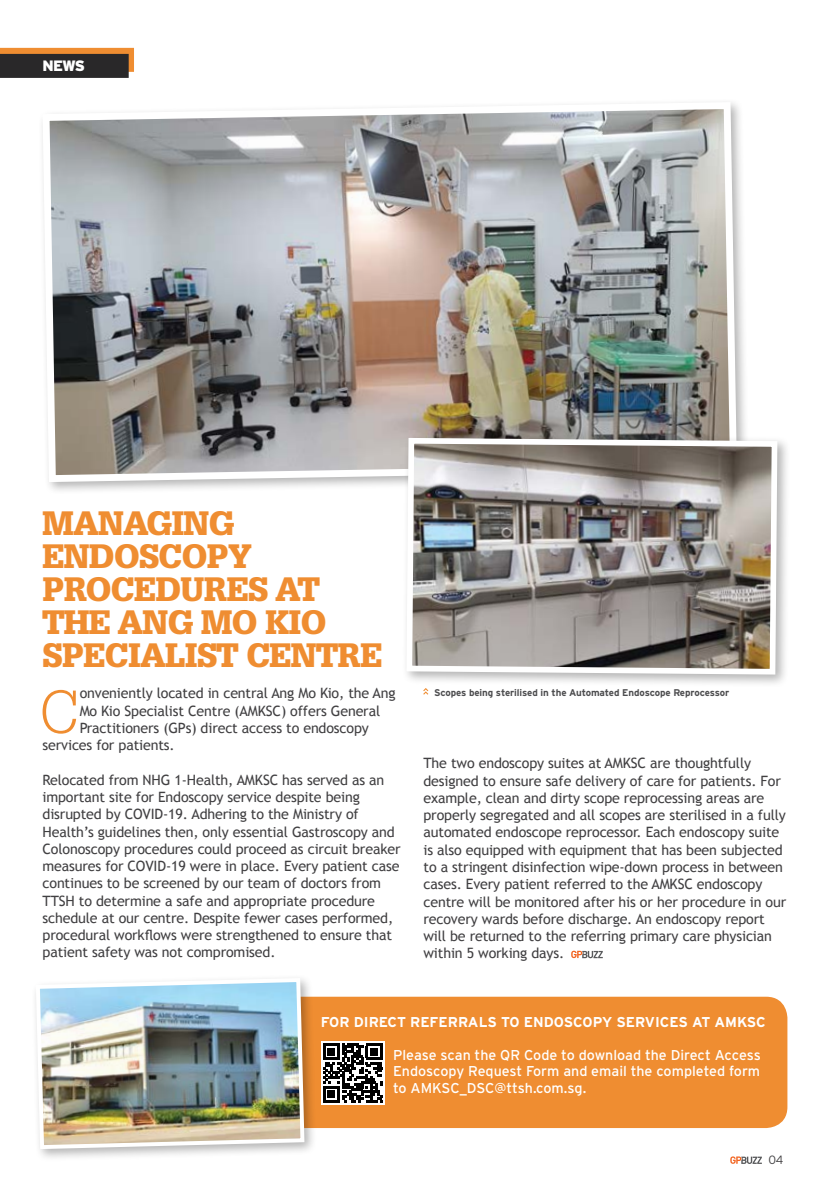
<style>
.page{position:relative;width:830px;height:1191px;background:#fff}
.page>*{position:absolute;margin:0;border:0;box-sizing:border-box;transform-origin:0 0}
.t1{font:300 59.1px "Glypha";color:#ef8d31}
.t2{font:900 33px/33px "Glypha";letter-spacing:-.02em;color:#ef8d31}
.t3{font:900 15px "Interstate";color:#fff}
.t4{font:14.25px/17.2px "Trebuchet MS";letter-spacing:-.01em;color:#414042}
.t5{font:14.25px/16.5px "Interstate";color:#fff;text-align:justify}
.t6{font:700 14.25px "Interstate";color:#fff}
.t7{font:300 12px "Interstate";color:#414042}
.t8{font:700 9.75px "Interstate";letter-spacing:-.01em;color:#4d4d4f}
</style>
<div class="page">
<svg style="left:730px;top:1156px;width:31px;height:8px"></svg>
<svg style="left:423px;top:688px;width:5px;height:6px"></svg>
<div style="left:0;top:48px;width:134px;height:24px;background:linear-gradient(to right,#ef8d31,#ef8d31)"></div>
<div style="left:0;top:54px;width:129px;height:24px;background:#292829"></div>
<div style="left:38px;top:97px;width:712px;height:398px;background:#000;opacity:.3"></div>
<img style="left:39px;top:99px;width:701px;height:386px">
<div style="left:401px;top:433px;width:389px;height:254px;background:#000;opacity:.3"></div>
<img style="left:403px;top:435px;width:376px;height:242px">
<div style="left:43px;top:996px;width:744px;height:132px;background:#ef8d31;border-radius:21px"></div>
<svg style="left:321px;top:1041px;width:63px;height:63px"></svg>
<svg style="left:323px;top:1043px;width:59px;height:59px;background:#5b5b5b"></svg>
<div style="left:31px;top:973px;width:286px;height:189px;background:#000;opacity:.3"></div>
<img style="left:34px;top:976px;width:272px;height:175px">
<svg style="left:571px;top:950px;width:31px;height:8px"></svg>
<p class="t3" style="left:42px;top:57px;width:44px">NEWS</p>
<h2 class="t2" style="left:43px;top:507px;width:341px">MANAGING<br>ENDOSCOPY<br>PROCEDURES AT<br>THE ANG MO KIO<br>SPECIALIST CENTRE</h2>
<h1 class="t1" style="left:40px;top:678px;width:41px">C</h1>
<p class="t4" style="left:80px;top:685px;width:317px">onveniently located in central Ang Mo Kio, the Ang</p>
<p class="t4" style="left:80px;top:702px;width:302px">Mo Kio Specialist Centre (AMKSC) offers General</p>
<p class="t4" style="left:80px;top:719px;width:290px">Practitioners (GPs) direct access to endoscopy</p>
<p class="t4" style="left:43px;top:736px;width:134px">services for patients.</p>
<p class="t4" style="left:43px;top:771px;width:359px">Relocated from NHG 1-Health, AMKSC has served as an important site for Endoscopy service despite being disrupted by COVID-19. Adhering to the Ministry of Health’s guidelines then, only essential Gastroscopy and Colonoscopy procedures could proceed as circuit breaker measures for COVID-19 were in place. Every patient case continues to be screened by our team of doctors from TTSH to determine a safe and appropriate procedure schedule at our centre. Despite fewer cases performed, procedural workflows were strengthened to ensure that patient safety was not compromised.</p>
<p class="t8" style="left:434px;top:687px;width:296px">Scopes being sterilised in the Automated Endoscope Reprocessor</p>
<p class="t4" style="left:423px;top:755px;width:364px">The two endoscopy suites at AMKSC are thoughtfully designed to ensure safe delivery of care for patients. For example, clean and dirty scope reprocessing areas are properly segregated and all scopes are sterilised in a fully automated endoscope reprocessor. Each endoscopy suite is also equipped with equipment that has been subjected to a stringent disinfection wipe-down process in between cases. Every patient referred to the AMKSC endoscopy centre will be monitored after his or her procedure in our recovery wards before discharge. An endoscopy report will be returned to the referring primary care physician within 5 working days.</p>
<p class="t6" style="left:320px;top:1013px;width:446px">FOR DIRECT REFERRALS TO ENDOSCOPY SERVICES AT AMKSC</p>
<p class="t5" style="left:393px;top:1046px;width:369px">Please scan the QR Code to download the Direct Access Endoscopy Request Form and email the completed form to AMKSC_DSC@ttsh.com.sg.</p>
<p class="t7" style="left:768px;top:1153px;width:16px">04</p>
</div>
